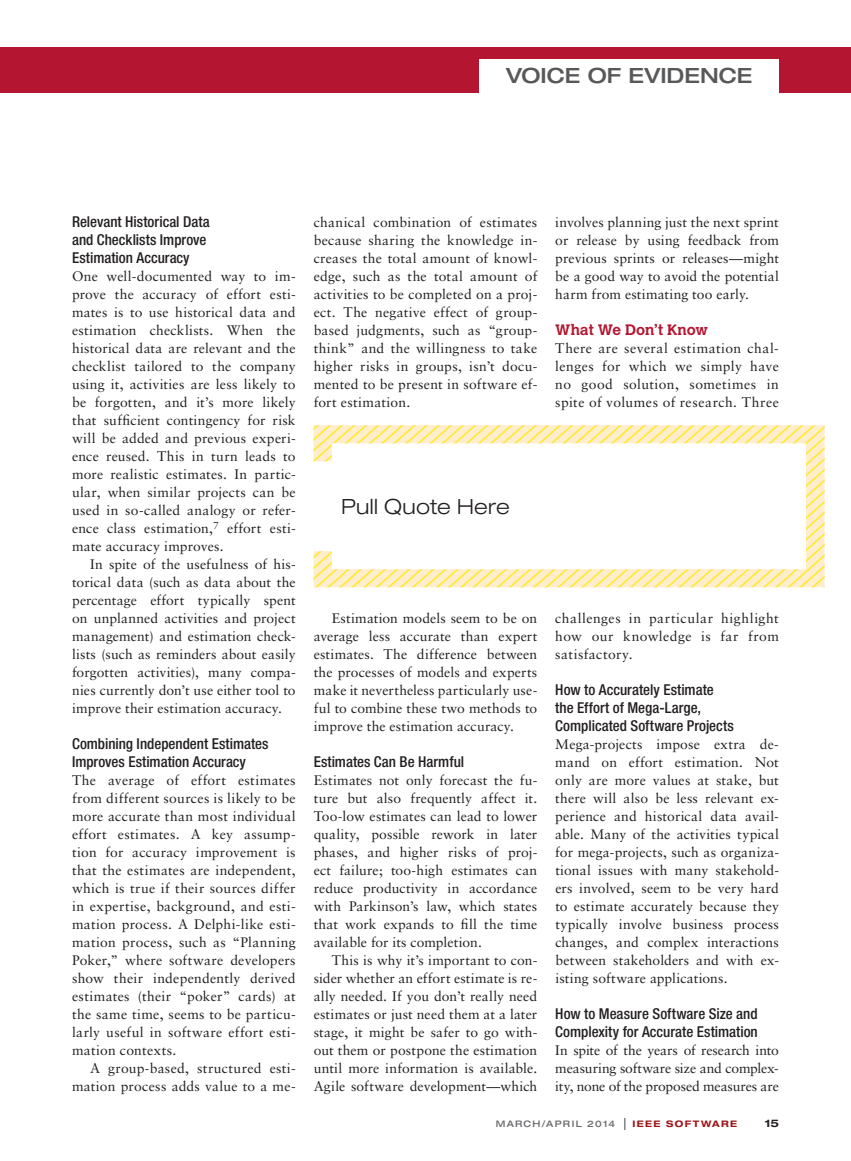
<style>
.page{position:relative;width:851px;height:1161px;background:#fff}
.page>*{position:absolute;margin:0;border:0;box-sizing:border-box;transform-origin:0 0}
.t1{font:500 expanded 21px "Helvetica Neue LT Std";color:#57585a}
.t2{font:300 expanded 21px "Helvetica Neue LT Std";letter-spacing:.015em;color:#231f20}
.t3{font:500 condensed 15px/18px "Helvetica Neue LT Std";color:#231f20}
.t4{font:700 15px "Calvert MT Std";color:#b41530}
.t5{font:13.8px/18px "Sabon LT Std";letter-spacing:.015em;color:#231f20;text-align:justify}
.t6{font:700 expanded 10.5px "Helvetica Neue LT Std";color:#231f20}
.t7{font:500 expanded 9px "Helvetica Neue LT Std";letter-spacing:.135em;color:#6c6d70}
.s1{font-family:"Helvetica LT Std";font-weight:400;font-stretch:condensed;font-size:12px;color:#231f20}
.s2{font-weight:700;color:#9c1418}
</style>
<div class="page">
<div style="left:0;top:47px;width:850px;height:46px;background:#b41530"></div>
<div style="left:479px;top:59px;width:299px;height:34px;background:#fff"></div>
<svg style="left:314px;top:425px;width:11px;height:162px"></svg>
<svg style="left:325px;top:425px;width:12px;height:162px"></svg>
<svg style="left:337px;top:425px;width:13px;height:162px"></svg>
<svg style="left:350px;top:425px;width:12px;height:162px"></svg>
<svg style="left:362px;top:425px;width:12px;height:162px"></svg>
<svg style="left:374px;top:425px;width:12px;height:162px"></svg>
<svg style="left:386px;top:425px;width:12px;height:162px"></svg>
<svg style="left:398px;top:425px;width:12px;height:162px"></svg>
<svg style="left:410px;top:425px;width:12px;height:162px"></svg>
<svg style="left:422px;top:425px;width:12px;height:162px"></svg>
<svg style="left:434px;top:425px;width:12px;height:162px"></svg>
<svg style="left:446px;top:425px;width:13px;height:162px"></svg>
<svg style="left:459px;top:425px;width:12px;height:162px"></svg>
<svg style="left:471px;top:425px;width:12px;height:162px"></svg>
<svg style="left:483px;top:425px;width:12px;height:162px"></svg>
<svg style="left:495px;top:425px;width:12px;height:162px"></svg>
<svg style="left:507px;top:425px;width:12px;height:162px"></svg>
<svg style="left:519px;top:425px;width:12px;height:162px"></svg>
<svg style="left:531px;top:425px;width:12px;height:162px"></svg>
<svg style="left:543px;top:425px;width:12px;height:162px"></svg>
<svg style="left:555px;top:425px;width:12px;height:162px"></svg>
<svg style="left:567px;top:425px;width:13px;height:162px"></svg>
<svg style="left:580px;top:425px;width:12px;height:162px"></svg>
<svg style="left:592px;top:425px;width:232px;height:162px"></svg>
<h1 class="t1" style="left:506px;top:63px;width:248px">VOICE OF EVIDENCE</h1>
<p class="t3" style="left:72px;top:213px;width:139px">Relevant Historical Data and Checklists Improve<br>Estimation Accuracy</p>
<p class="t5" style="left:72px;top:267px;width:225px">One well-documented way to im&shy;prove the accuracy of effort esti&shy;mates is to use historical data and estimation checklists. When the historical data are relevant and the checklist tailored to the company using it, activities are less likely to be forgotten, and it’s more likely that sufficient contingency for risk will be added and previous experi&shy;ence reused. This in turn leads to more realistic estimates. In partic&shy;ular, when similar projects can be used in so-called analogy or refer&shy;ence class estimation,<sup>7</sup> effort esti&shy;mate accuracy improves.</p>
<p class="t5" style="left:72px;top:555px;width:225px;text-indent:18px">In spite of the usefulness of his&shy;torical data (such as data about the percentage effort typically spent on unplanned activities and project management) and estimation check&shy;lists (such as reminders about easily forgotten activities), many compa&shy;nies currently don’t use either tool to improve their estimation accuracy.</p>
<p class="t3" style="left:72px;top:735px;width:198px">Combining Independent Estimates<br>Improves Estimation Accuracy</p>
<p class="t5" style="left:72px;top:771px;width:225px">The average of effort estimates from different sources is likely to be more accurate than most individual effort estimates. A key assump&shy;tion for accuracy improvement is that the estimates are independent, which is true if their sources differ in expertise, background, and esti&shy;mation process. A Delphi-like esti&shy;mation process, such as “Planning Poker,” where software developers show their independently derived estimates (their “poker” cards) at the same time, seems to be particu&shy;larly useful in software effort esti&shy;mation contexts.</p>
<p class="t5" style="left:72px;top:1059px;width:225px;text-align:right">A group-based, structured esti&shy;mation process adds value to a me-</p>
<p class="t5" style="left:313px;top:213px;width:225px">chanical combination of estimates because sharing the knowledge in&shy;creases the total amount of knowl&shy;edge, such as the total amount of activities to be completed on a proj&shy;ect. The negative effect of group&shy;based judgments, such as “group&shy;think” and the willingness to take higher risks in groups, isn’t docu&shy;mented to be present in software ef&shy;fort estimation.</p>
<p class="t5" style="left:555px;top:213px;width:225px">involves planning just the next sprint or release by using feedback from previous sprints or releases—might be a good way to avoid the potential harm from estimating too early.</p>
<p class="t4" style="left:555px;top:320px;width:154px">What We Don’t Know</p>
<p class="t5" style="left:555px;top:339px;width:225px">There are several estimation chal&shy;lenges for which we simply have no good solution, sometimes in spite of volumes of research. Three</p>
<h1 class="t2" style="left:341px;top:494px;width:170px">Pull Quote Here</h1>
<p class="t5" style="left:313px;top:609px;width:225px;text-indent:18px">Estimation models seem to be on average less accurate than expert estimates. The difference between the processes of models and experts make it nevertheless particularly use&shy;ful to combine these two methods to improve the estimation accuracy.</p>
<p class="t3" style="left:314px;top:753px;width:152px">Estimates Can Be Harmful</p>
<p class="t5" style="left:314px;top:771px;width:225px">Estimates not only forecast the fu&shy;ture but also frequently affect it.<br>Too-low estimates can lead to lower quality, possible rework in later phases, and higher risks of proj&shy;ect failure; too-high estimates can reduce productivity in accordance with Parkinson’s law, which states that work expands to fill the time available for its completion.</p>
<p class="t5" style="left:314px;top:951px;width:225px;text-indent:18px">This is why it’s important to con&shy;sider whether an effort estimate is re&shy;ally needed. If you don’t really need estimates or just need them at a later stage, it might be safer to go with&shy;out them or postpone the estimation until more information is available.<br>Agile software development—which</p>
<p class="t5" style="left:555px;top:609px;width:225px">challenges in particular highlight how our knowledge is far from satisfactory.</p>
<p class="t3" style="left:555px;top:681px;width:180px">How to Accurately Estimate the Effort of Mega-Large,<br>Complicated Software Projects</p>
<p class="t5" style="left:555px;top:735px;width:225px">Mega-projects impose extra de&shy;mand on effort estimation. Not only are more values at stake, but there will also be less relevant ex&shy;perience and historical data avail&shy;able. Many of the activities typical for mega-projects, such as organiza&shy;tional issues with many stakehold&shy;ers involved, seem to be very hard to estimate accurately because they typically involve business process changes, and complex interactions between stakeholders and with ex&shy;isting software applications.</p>
<p class="t3" style="left:555px;top:1005px;width:204px">How to Measure Software Size and<br>Complexity for Accurate Estimation</p>
<p class="t5" style="left:555px;top:1041px;width:225px">In spite of the years of research into measuring software size and complex&shy;ity, none of the proposed measures are</p>
<p class="t7" style="left:496px;top:1118px;width:243px">MARCH/APRIL 2014 <span class="s1">|</span> <span class="s2">IEEE SOFTWARE</span></p>
<p class="t6" style="left:764px;top:1117px;width:16px">15</p>
</div>
